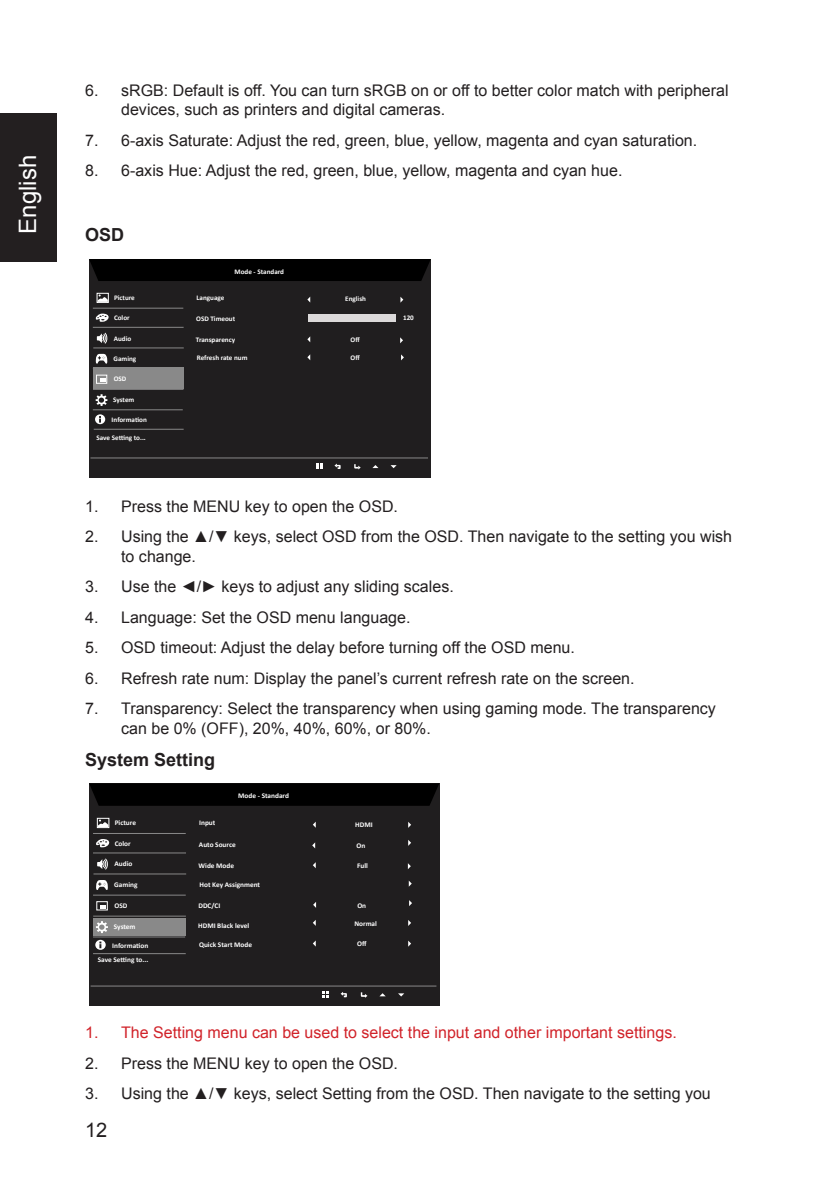
<style>
.page{position:relative;width:823px;height:1191px;background:#fff}
.page>*{position:absolute;margin:0;border:0;box-sizing:border-box;transform-origin:0 0}
.t1{font:24px "Arial";color:#fff}
.t2{font:20px "Arial";color:#231f20}
.Heading1{font:700 18px "Arial";color:#231f20}
.t3{font:16px/19.2px "Arial";color:#231f20}
.t4{font:16px "Arial";color:#d1232a}
.t5{font:700 7.2px "Calibri";color:#fff}
.t6{font:700 7px "Calibri";color:#fff}
</style>
<div class="page">
<div style="left:0;top:113px;width:57px;height:149px;background:#231f20"></div>
<div style="left:89px;top:259px;width:341px;height:218px;background:#201e1f"></div>
<div style="left:89px;top:259px;width:341px;height:22px;background:#000"></div>
<hr style="left:90px;top:457px;width:338px;height:1px;background:#898989">
<svg style="left:400px;top:297px;width:3px;height:6px"></svg>
<hr style="left:93px;top:409px;width:90px;height:1px;background:#898989">
<hr style="left:93px;top:389px;width:90px;height:1px;background:#898989">
<hr style="left:93px;top:347px;width:91px;height:1px;background:#898989">
<hr style="left:93px;top:327px;width:90px;height:1px;background:#898989">
<div style="left:93px;top:368px;width:90px;height:21px;background:#898989"></div>
<svg style="left:95px;top:353px;width:13px;height:11px"></svg>
<div style="left:97px;top:293px;width:12px;height:10px;border:1px solid #fff"></div>
<svg style="left:97px;top:294px;width:11px;height:8px"></svg>
<svg style="left:95px;top:313px;width:14px;height:9px"></svg>
<svg style="left:97px;top:332px;width:11px;height:12px"></svg>
<hr style="left:93px;top:308px;width:90px;height:1px;background:#898989">
<div style="left:96px;top:375px;width:11px;height:9px;border:1px solid #fff"></div>
<svg style="left:100px;top:379px;width:5px;height:3px"></svg>
<svg style="left:307px;top:336px;width:3px;height:6px"></svg>
<svg style="left:96px;top:394px;width:11px;height:12px"></svg>
<svg style="left:400px;top:337px;width:3px;height:6px"></svg>
<svg style="left:372px;top:465px;width:6px;height:3px"></svg>
<svg style="left:390px;top:465px;width:6px;height:3px"></svg>
<svg style="left:316px;top:463px;width:6px;height:6px"></svg>
<svg style="left:95px;top:414px;width:10px;height:10px"></svg>
<svg style="left:334px;top:463px;width:6px;height:6px"></svg>
<svg style="left:354px;top:464px;width:6px;height:5px"></svg>
<svg style="left:307px;top:354px;width:3px;height:6px"></svg>
<div style="left:308px;top:314px;width:87px;height:7px;background:#dbd9d9"></div>
<hr style="left:94px;top:429px;width:89px;height:1px;background:#898989">
<div style="left:89px;top:783px;width:350px;height:223px;background:#201e1f"></div>
<svg style="left:89px;top:783px;width:350px;height:23px;background:#010101"></svg>
<hr style="left:91px;top:985px;width:345px;height:1px;background:#898989">
<svg style="left:408px;top:822px;width:3px;height:6px"></svg>
<hr style="left:93px;top:936px;width:92px;height:1px;background:#898989">
<hr style="left:93px;top:915px;width:93px;height:1px;background:#898989">
<hr style="left:93px;top:894px;width:93px;height:1px;background:#898989">
<hr style="left:93px;top:873px;width:93px;height:1px;background:#898989">
<hr style="left:93px;top:852px;width:93px;height:1px;background:#898989">
<div style="left:93px;top:918px;width:93px;height:17px;background:#898989"></div>
<svg style="left:96px;top:880px;width:12px;height:10px"></svg>
<div style="left:97px;top:818px;width:12px;height:10px;border:1px solid #fff"></div>
<svg style="left:98px;top:819px;width:10px;height:8px"></svg>
<svg style="left:96px;top:839px;width:14px;height:8px"></svg>
<svg style="left:97px;top:858px;width:11px;height:12px"></svg>
<hr style="left:93px;top:833px;width:93px;height:1px;background:#898989">
<div style="left:96px;top:901px;width:12px;height:9px;border:1px solid #fff"></div>
<svg style="left:101px;top:905px;width:5px;height:3px"></svg>
<svg style="left:96px;top:921px;width:12px;height:12px"></svg>
<svg style="left:407px;top:863px;width:3px;height:6px"></svg>
<svg style="left:398px;top:993px;width:6px;height:3px"></svg>
<svg style="left:322px;top:991px;width:6px;height:6px"></svg>
<svg style="left:95px;top:939px;width:11px;height:10px"></svg>
<svg style="left:408px;top:920px;width:3px;height:6px"></svg>
<svg style="left:408px;top:940px;width:3px;height:6px"></svg>
<svg style="left:408px;top:880px;width:3px;height:6px"></svg>
<svg style="left:408px;top:840px;width:3px;height:6px"></svg>
<svg style="left:312px;top:842px;width:3px;height:6px"></svg>
<svg style="left:409px;top:900px;width:3px;height:6px"></svg>
<svg style="left:313px;top:902px;width:3px;height:6px"></svg>
<svg style="left:340px;top:992px;width:6px;height:5px"></svg>
<svg style="left:360px;top:992px;width:7px;height:5px"></svg>
<hr style="left:93px;top:953px;width:93px;height:1px;background:#898989">
<h1 class="t1" style="left:12px;top:234px;width:80px;rotate:-90deg">English</h1>
<p class="t3" style="left:121px;top:81px;width:608px;text-indent:-36px">6. sRGB: Default is off. You can turn sRGB on or off to better color match with peripheral devices, such as printers and digital cameras.</p>
<p class="t3" style="left:85px;top:131px;width:613px">7. 6-axis Saturate: Adjust the red, green, blue, yellow, magenta and cyan saturation.</p>
<p class="t3" style="left:85px;top:161px;width:538px">8. 6-axis Hue: Adjust the red, green, blue, yellow, magenta and cyan hue.</p>
<p class="Heading1" style="left:85px;top:223px;width:41px">OSD</p>
<p class="t6" style="left:114px;top:293px;width:22px">Picture</p>
<p class="t6" style="left:114px;top:313px;width:17px">Color</p>
<p class="t6" style="left:114px;top:334px;width:19px">Audio</p>
<p class="t6" style="left:114px;top:375px;width:14px">OSD</p>
<p class="t6" style="left:113px;top:354px;width:24px">Gaming</p>
<p class="t6" style="left:113px;top:395px;width:23px">System</p>
<p class="t6" style="left:112px;top:415px;width:37px">Information</p>
<p class="t6" style="left:96px;top:433px;width:51px">Save Setting to...</p>
<p class="t6" style="left:196px;top:293px;width:29px">Language</p>
<p class="t6" style="left:234px;top:267px;width:51px">Mode - Standard</p>
<p class="t6" style="left:196px;top:314px;width:40px">OSD Timeout</p>
<p class="t6" style="left:197px;top:354px;width:52px">Refresh rate num</p>
<p class="t6" style="left:196px;top:335px;width:41px">Transparency</p>
<p class="t6" style="left:345px;top:295px;width:22px">English</p>
<p class="t6" style="left:350px;top:335px;width:11px">Off</p>
<p class="t6" style="left:350px;top:353px;width:11px">Off</p>
<p class="t6" style="left:403px;top:313px;width:12px">120</p>
<p class="t3" style="left:85px;top:497px;width:314px">1. Press the MENU key to open the OSD.</p>
<p class="t3" style="left:121px;top:527px;width:612px;text-indent:-36px">2. Using the ▲/▼ keys, select OSD from the OSD. Then navigate to the setting you wish to change.</p>
<p class="t3" style="left:85px;top:577px;width:370px">3. Use the ◄/► keys to adjust any sliding scales.</p>
<p class="t3" style="left:85px;top:607px;width:327px">4. Language: Set the OSD menu language.</p>
<p class="t3" style="left:85px;top:638px;width:491px">5. OSD timeout: Adjust the delay before turning off the OSD menu.</p>
<p class="t3" style="left:85px;top:669px;width:550px">6. Refresh rate num: Display the panel’s current refresh rate on the screen.</p>
<p class="t3" style="left:121px;top:699px;width:596px;text-indent:-36px">7. Transparency: Select the transparency when using gaming mode. The transparency can be 0% (OFF), 20%, 40%, 60%, or 80%.</p>
<p class="Heading1" style="left:85px;top:747px;width:132px">System Setting</p>
<p class="t5" style="left:238px;top:791px;width:52px">Mode - Standard</p>
<p class="t5" style="left:355px;top:819px;width:19px">HDMI</p>
<p class="t5" style="left:115px;top:818px;width:23px">Picture</p>
<p class="t5" style="left:115px;top:838px;width:18px">Color</p>
<p class="t5" style="left:199px;top:818px;width:18px">Input</p>
<p class="t5" style="left:199px;top:840px;width:38px">Auto Source</p>
<p class="t5" style="left:356px;top:841px;width:10px">On</p>
<p class="t5" style="left:114px;top:859px;width:19px">Audio</p>
<p class="t5" style="left:114px;top:901px;width:14px">OSD</p>
<p class="t5" style="left:114px;top:880px;width:25px">Gaming</p>
<p class="t5" style="left:198px;top:860px;width:37px">Wide Mode</p>
<p class="t5" style="left:198px;top:901px;width:23px">DDC/CI</p>
<p class="t5" style="left:199px;top:880px;width:62px">Hot Key Assignment</p>
<p class="t5" style="left:357px;top:861px;width:12px">Full</p>
<p class="t5" style="left:357px;top:900px;width:10px">On</p>
<p class="t5" style="left:114px;top:922px;width:23px">System</p>
<p class="t5" style="left:198px;top:921px;width:53px">HDMI Black level</p>
<p class="t5" style="left:354px;top:918px;width:24px">Normal</p>
<p class="t5" style="left:112px;top:940px;width:38px">Information</p>
<p class="t5" style="left:199px;top:940px;width:55px">Quick Start Mode</p>
<p class="t5" style="left:357px;top:939px;width:11px">Off</p>
<p class="t5" style="left:98px;top:955px;width:52px">Save Setting to...</p>
<p class="t4" style="left:85px;top:1022px;width:592px">1. The Setting menu can be used to select the input and other important settings.</p>
<p class="t3" style="left:85px;top:1053px;width:314px">2. Press the MENU key to open the OSD.</p>
<p class="t3" style="left:85px;top:1084px;width:626px">3. Using the ▲/▼ keys, select Setting from the OSD. Then navigate to the setting you</p>
<p class="t2" style="left:85px;top:1116px;width:24px">12</p>
</div>
